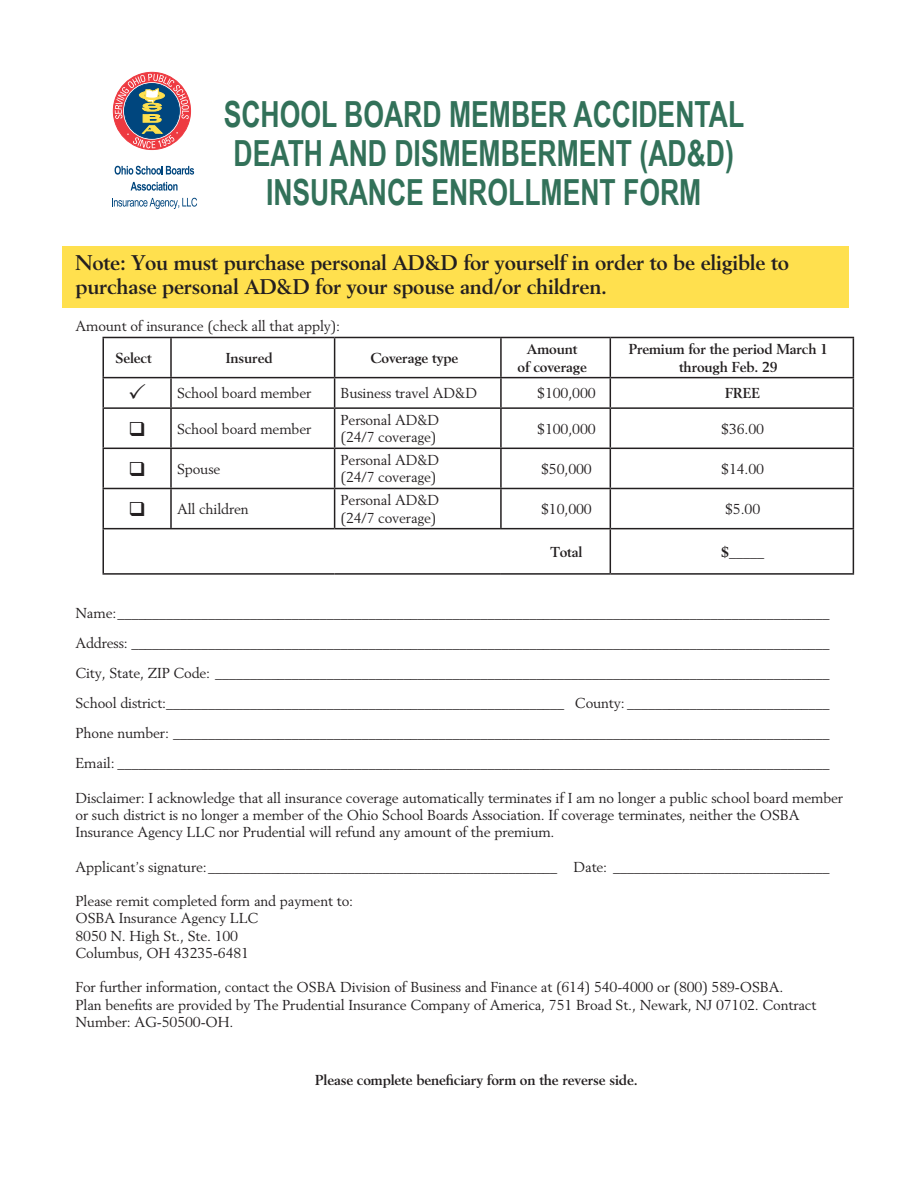
<style>
.page{position:relative;width:918px;height:1188px;background:#fff}
.page>*{position:absolute;margin:0;border:0;box-sizing:border-box;transform-origin:0 0}
.Subhed{font:700 36px/39px "Arial Narrow";color:#327159;text-align:center;scale:.9 1}
.text{font:700 21px/24px "Berling";letter-spacing:-.01em;color:#231f20}
.text-2{font:14.25px/17.2px "Berling";letter-spacing:-.01em;color:#231f20}
.text-3{font:14.25px "Adobe Garamond";color:#231f20}
.text-4{font:700 14.25px/17.2px "Berling";letter-spacing:-.01em;color:#231f20;text-align:center}
.s1{font-family:"Berling";font-weight:700}
.s2{font-family:"Berling"}
</style>
<div class="page">
<div style="left:62px;top:247px;width:786px;height:61px;background:#ffe04e"></div>
<hr style="left:102px;top:337px;width:69px;height:1px;background:#231f20">
<hr style="left:102px;top:338px;width:2px;height:39px;background:#231f20">
<hr style="left:171px;top:337px;width:164px;height:1px;background:#231f20">
<hr style="left:170px;top:338px;width:2px;height:39px;background:#231f20">
<hr style="left:335px;top:337px;width:166px;height:1px;background:#231f20">
<hr style="left:334px;top:338px;width:1px;height:39px;background:#231f20">
<hr style="left:501px;top:337px;width:109px;height:1px;background:#231f20">
<hr style="left:500px;top:338px;width:2px;height:39px;background:#231f20">
<hr style="left:610px;top:337px;width:244px;height:1px;background:#231f20">
<hr style="left:610px;top:338px;width:1px;height:39px;background:#231f20">
<hr style="left:853px;top:338px;width:1px;height:39px;background:#231f20">
<hr style="left:102px;top:377px;width:69px;height:1px;background:#231f20">
<hr style="left:102px;top:378px;width:2px;height:29px;background:#231f20">
<hr style="left:171px;top:377px;width:164px;height:1px;background:#231f20">
<hr style="left:170px;top:378px;width:2px;height:29px;background:#231f20">
<hr style="left:335px;top:377px;width:166px;height:1px;background:#231f20">
<svg style="left:334px;top:378px;width:1px;height:29px"></svg>
<hr style="left:501px;top:377px;width:109px;height:1px;background:#231f20">
<hr style="left:500px;top:378px;width:2px;height:29px;background:#231f20">
<hr style="left:610px;top:377px;width:244px;height:1px;background:#231f20">
<svg style="left:610px;top:378px;width:1px;height:29px"></svg>
<svg style="left:853px;top:378px;width:1px;height:29px"></svg>
<hr style="left:102px;top:407px;width:69px;height:2px;background:#231f20">
<hr style="left:102px;top:409px;width:2px;height:39px;background:#231f20">
<hr style="left:171px;top:407px;width:164px;height:2px;background:#231f20">
<hr style="left:170px;top:409px;width:2px;height:39px;background:#231f20">
<hr style="left:335px;top:407px;width:166px;height:2px;background:#231f20">
<hr style="left:334px;top:409px;width:1px;height:39px;background:#231f20">
<hr style="left:501px;top:407px;width:109px;height:2px;background:#231f20">
<hr style="left:500px;top:409px;width:2px;height:39px;background:#231f20">
<hr style="left:610px;top:407px;width:244px;height:2px;background:#231f20">
<hr style="left:610px;top:409px;width:1px;height:39px;background:#231f20">
<hr style="left:853px;top:409px;width:1px;height:39px;background:#231f20">
<hr style="left:102px;top:448px;width:69px;height:1px;background:#231f20">
<hr style="left:102px;top:449px;width:2px;height:39px;background:#231f20">
<hr style="left:171px;top:448px;width:164px;height:1px;background:#231f20">
<hr style="left:170px;top:449px;width:2px;height:39px;background:#231f20">
<hr style="left:335px;top:448px;width:166px;height:1px;background:#231f20">
<hr style="left:334px;top:449px;width:1px;height:39px;background:#231f20">
<hr style="left:501px;top:448px;width:109px;height:1px;background:#231f20">
<hr style="left:500px;top:449px;width:2px;height:39px;background:#231f20">
<hr style="left:610px;top:448px;width:244px;height:1px;background:#231f20">
<hr style="left:610px;top:449px;width:1px;height:39px;background:#231f20">
<hr style="left:853px;top:449px;width:1px;height:39px;background:#231f20">
<hr style="left:102px;top:488px;width:69px;height:1px;background:#231f20">
<hr style="left:102px;top:489px;width:2px;height:39px;background:#231f20">
<hr style="left:171px;top:488px;width:164px;height:1px;background:#231f20">
<hr style="left:170px;top:489px;width:2px;height:39px;background:#231f20">
<hr style="left:335px;top:488px;width:166px;height:1px;background:#231f20">
<hr style="left:334px;top:489px;width:1px;height:39px;background:#231f20">
<hr style="left:501px;top:488px;width:109px;height:1px;background:#231f20">
<hr style="left:500px;top:489px;width:2px;height:39px;background:#231f20">
<hr style="left:610px;top:488px;width:244px;height:1px;background:#231f20">
<hr style="left:610px;top:489px;width:1px;height:39px;background:#231f20">
<hr style="left:853px;top:489px;width:1px;height:39px;background:#231f20">
<hr style="left:102px;top:528px;width:69px;height:1px;background:#231f20">
<hr style="left:102px;top:529px;width:2px;height:44px;background:#231f20">
<hr style="left:171px;top:528px;width:164px;height:1px;background:#231f20">
<hr style="left:335px;top:528px;width:166px;height:1px;background:#231f20">
<hr style="left:501px;top:528px;width:109px;height:1px;background:#231f20">
<hr style="left:610px;top:528px;width:244px;height:1px;background:#231f20">
<hr style="left:610px;top:529px;width:1px;height:44px;background:#231f20">
<hr style="left:853px;top:529px;width:1px;height:44px;background:#231f20">
<hr style="left:102px;top:573px;width:69px;height:2px;background:#231f20">
<hr style="left:171px;top:573px;width:164px;height:2px;background:#231f20">
<hr style="left:335px;top:573px;width:166px;height:2px;background:#231f20">
<hr style="left:501px;top:573px;width:109px;height:2px;background:#231f20">
<hr style="left:610px;top:573px;width:244px;height:2px;background:#231f20">
<svg style="left:115px;top:74px;width:74px;height:75px"></svg>
<svg style="left:112px;top:198px;width:85px;height:11px"></svg>
<svg style="left:131px;top:182px;width:47px;height:9px"></svg>
<svg style="left:115px;top:166px;width:79px;height:9px"></svg>
<p class="Subhed" style="left:224px;top:93px;width:580px">SCHOOL BOARD MEMBER ACCIDENTAL<br>DEATH AND DISMEMBERMENT (AD&amp;D)<br>INSURANCE ENROLLMENT FORM</p>
<p class="text" style="left:75px;top:250px;width:715px">Note: You must purchase personal AD&amp;D for yourself in order to be eligible to purchase personal AD&amp;D for your spouse and/or children.</p>
<p class="text-2" style="left:75px;top:317px;width:266px">Amount of insurance (check all that apply):</p>
<p class="text-4" style="left:116px;top:349px;width:38px">Select</p>
<p class="text-4" style="left:226px;top:349px;width:48px">Insured</p>
<p class="text-4" style="left:370px;top:349px;width:89px">Coverage type</p>
<p class="text-4" style="left:518px;top:341px;width:71px">Amount<br>of coverage</p>
<p class="text-4" style="left:629px;top:341px;width:201px">Premium for the period March 1 through Feb. 29</p>
<p class="text-2" style="left:177px;top:385px;width:136px">School board member</p>
<p class="text-2" style="left:341px;top:385px;width:138px">Business travel AD&amp;D</p>
<p class="text-2" style="left:537px;top:385px;width:60px">$100,000</p>
<p class="text-4" style="left:725px;top:385px;width:36px">FREE</p>
<p class="text-2" style="left:177px;top:420px;width:136px">School board member</p>
<p class="text-2" style="left:341px;top:411px;width:100px">Personal AD&amp;D (24/7 coverage)</p>
<p class="text-2" style="left:537px;top:420px;width:60px">$100,000</p>
<p class="text-2" style="left:721px;top:420px;width:44px">$36.00</p>
<p class="text-2" style="left:177px;top:460px;width:45px">Spouse</p>
<p class="text-2" style="left:341px;top:451px;width:100px">Personal AD&amp;D (24/7 coverage)</p>
<p class="text-2" style="left:541px;top:460px;width:52px">$50,000</p>
<p class="text-2" style="left:721px;top:460px;width:44px">$14.00</p>
<p class="text-2" style="left:177px;top:500px;width:73px">All children</p>
<p class="text-2" style="left:341px;top:492px;width:100px">Personal AD&amp;D (24/7 coverage)</p>
<p class="text-2" style="left:541px;top:500px;width:52px">$10,000</p>
<p class="text-2" style="left:725px;top:500px;width:37px">$5.00</p>
<p class="text-4" style="left:550px;top:543px;width:34px">Total</p>
<p class="text-3" style="left:721px;top:545px;width:44px"><span class="s1">$</span>_____</p>
<p class="text-3" style="left:75px;top:606px;width:756px"><span class="s2">Name:</span>______________________________________________________________________________________________________</p>
<p class="text-3" style="left:75px;top:636px;width:756px"><span class="s2">Address:</span> ____________________________________________________________________________________________________</p>
<p class="text-3" style="left:75px;top:666px;width:756px"><span class="s2">City, State, ZIP Code:</span> ________________________________________________________________________________________</p>
<p class="text-3" style="left:75px;top:696px;width:756px"><span class="s2">School district:</span>_________________________________________________________ <span class="s2">County:</span> _____________________________</p>
<p class="text-3" style="left:75px;top:726px;width:756px"><span class="s2">Phone number:</span> ______________________________________________________________________________________________</p>
<p class="text-3" style="left:75px;top:756px;width:756px"><span class="s2">Email:</span> ______________________________________________________________________________________________________</p>
<p class="text-2" style="left:75px;top:789px;width:769px">Disclaimer: I acknowledge that all insurance coverage automatically terminates if I am no longer a public school board member or such district is no longer a member of the Ohio School Boards Association. If coverage terminates, neither the OSBA<br>Insurance Agency LLC nor Prudential will refund any amount of the premium.</p>
<p class="text-3" style="left:75px;top:860px;width:756px"><span class="s2">Applicant’s signature:</span>__________________________________________________ <span class="s2">Date:</span> _______________________________</p>
<p class="text-2" style="left:75px;top:892px;width:279px">Please remit completed form and payment to:</p>
<p class="text-2" style="left:75px;top:910px;width:184px">OSBA Insurance Agency LLC</p>
<p class="text-2" style="left:75px;top:927px;width:164px">8050 N. High St., Ste. 100</p>
<p class="text-2" style="left:75px;top:944px;width:175px">Columbus, OH 43235-6481</p>
<p class="text-2" style="left:75px;top:979px;width:709px">For further information, contact the OSBA Division of Business and Finance at (614) 540-4000 or (800) 589-OSBA.</p>
<p class="text-2" style="left:75px;top:996px;width:742px">Plan benefits are provided by The Prudential Insurance Company of America, 751 Broad St., Newark, NJ 07102. Contract<br>Number: AG-50500-OH.</p>
<p class="text-4" style="left:315px;top:1072px;width:324px">Please complete beneficiary form on the reverse side.</p>
</div>
